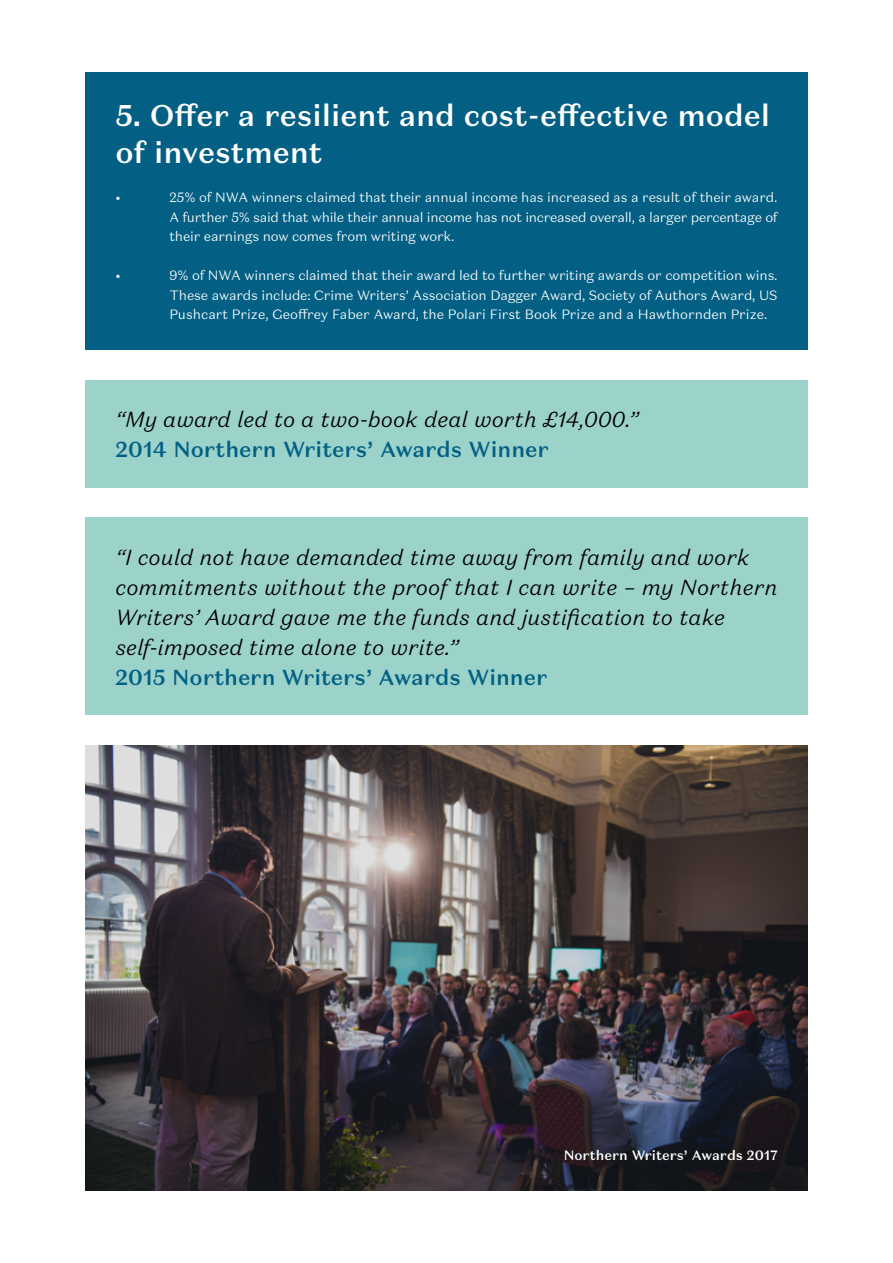
<style>
.page{position:relative;width:893px;height:1263px;background:#fff}
.page>*{position:absolute;margin:0;border:0;box-sizing:border-box;transform-origin:0 0}
.t1{font:500 30px/37.5px "Domaine Sans Text";color:#fff}
.t2{font:italic 300 21.75px/30px "Domaine Sans Text";color:#000}
.t3{font:500 21.75px "Domaine Sans Text";color:#036084}
.t4{font:300 13.5px/19.5px "Domaine Sans Text";letter-spacing:-.01em;color:#fff;text-align:justify}
.t5{font:500 13.5px "Domaine Sans Text";color:#fff}
</style>
<div class="page">
<div style="left:85px;top:380px;width:723px;height:107px;background:#9bd2c9"></div>
<div style="left:85px;top:72px;width:723px;height:277px;background:#036084"></div>
<div style="left:85px;top:518px;width:723px;height:197px;background:#9bd2c9"></div>
<img style="left:85px;top:745px;width:723px;height:446px">
<h1 class="t1" style="left:115px;top:96px;width:656px">5. Offer a resilient and cost-effective model of investment</h1>
<p class="t4" style="left:115px;top:187px;width:7px">•</p>
<p class="t4" style="left:169px;top:187px;width:610px">25% of NWA winners claimed that their annual income has increased as a result of their award.<br>A further 5% said that while their annual income has not increased overall, a larger percentage of their earnings now comes from writing work.</p>
<p class="t4" style="left:115px;top:265px;width:7px">•</p>
<p class="t4" style="left:169px;top:265px;width:610px">9% of NWA winners claimed that their award led to further writing awards or competition wins.<br>These awards include: Crime Writers’ Association Dagger Award, Society of Authors Award, US Pushcart Prize, Geoffrey Faber Award, the Polari First Book Prize and a Hawthornden Prize.</p>
<h2 class="t2" style="left:115px;top:404px;width:525px">“My award led to a two-book deal worth £14,000.”</h2>
<h2 class="t3" style="left:115px;top:435px;width:435px">2014 Northern Writers’ Awards Winner</h2>
<h2 class="t2" style="left:115px;top:542px;width:663px">“I could not have demanded time away from family and work commitments without the proof that I can write – my Northern Writers’ Award gave me the funds and justification to take self-imposed time alone to write.”</h2>
<h2 class="t3" style="left:115px;top:663px;width:433px">2015 Northern Writers’ Awards Winner</h2>
<p class="t5" style="left:564px;top:1147px;width:215px">Northern Writers’ Awards 2017</p>
</div>
